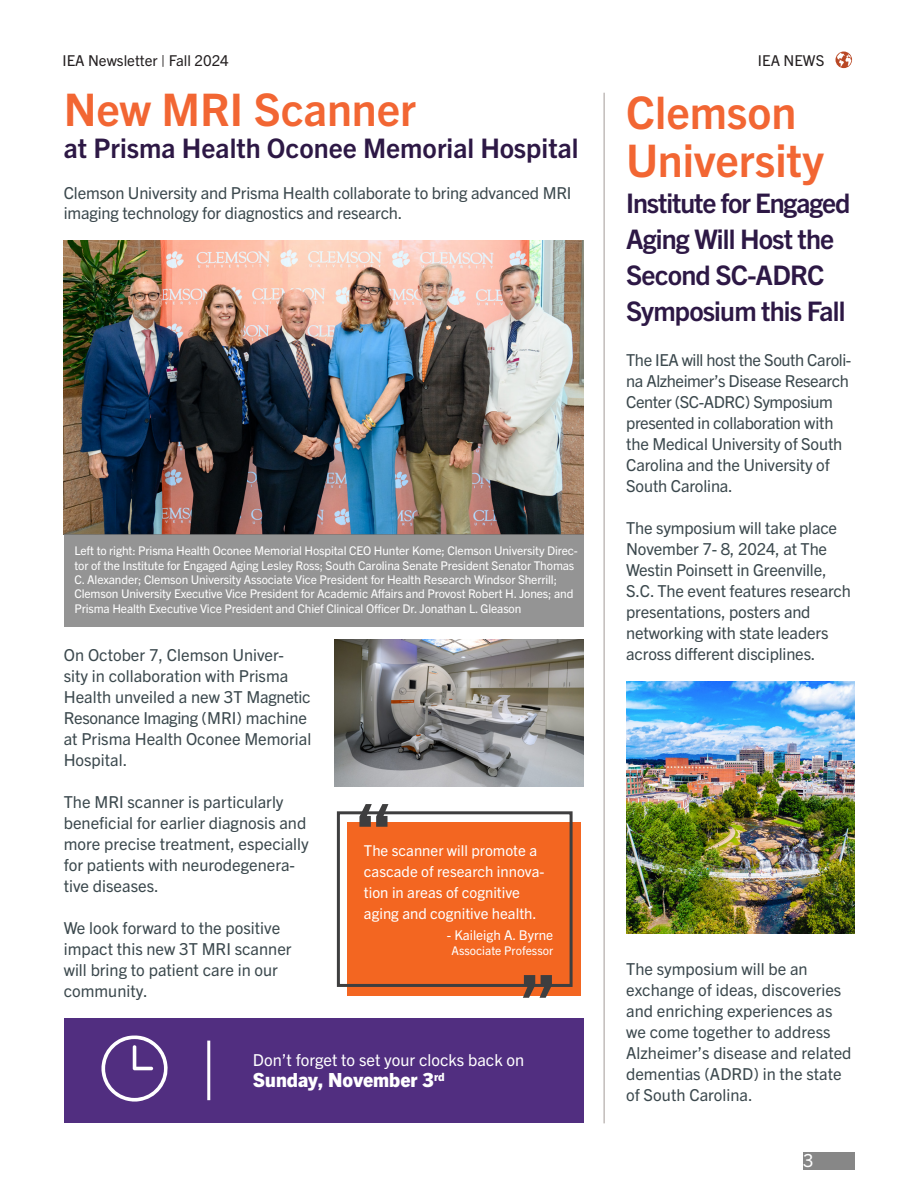
<style>
.page{position:relative;width:918px;height:1188px;background:#fff}
.page>*{position:absolute;margin:0;border:0;box-sizing:border-box;transform-origin:0 0}
.t1{font:700 45px/48px "Trade Gothic Next LT Pro";color:#f26633}
.t2{font:700 27px/36px "Trade Gothic Next LT Pro";letter-spacing:-.03em;color:#2d1845}
.t3{font:700 27px "Trade Gothic Next LT Pro";color:#2d1845}
.t4{font:800 19.5px "Trade Gothic Next LT Pro";color:#fff}
.t5{font:18px "Trade Gothic Next LT Pro";color:#fff}
.t6{font:16.5px/21px "Trade Gothic Next LT Pro";color:#3b484d}
.t7{font:16.5px/21px "Trade Gothic Next LT Pro";letter-spacing:-.025em;color:#3b484d}
.t8{font:16.5px "Trade Gothic Next LT Pro";color:#fff}
.t9{font:15px/21px "Trade Gothic Next LT Pro";color:#fff}
.t10{font:15px "Trade Gothic Next LT Pro";color:#231f20}
.t11{font:13.5px "Trade Gothic Next LT Pro";color:#fff}
.t12{font:12px/14.4px "Trade Gothic Next LT Pro";letter-spacing:-.01em;color:#fff}
</style>
<div class="page">
<div style="left:347px;top:822px;width:234px;height:174px;background:#f36621"></div>
<div style="left:337px;top:811px;width:236px;height:176px;border:3px solid #3e3e3f"></div>
<svg style="left:359px;top:804px;width:29px;height:23px"></svg>
<svg style="left:523px;top:975px;width:29px;height:23px"></svg>
<img style="left:626px;top:682px;width:228px;height:252px">
<img style="left:64px;top:241px;width:520px;height:294px">
<div style="left:64px;top:535px;width:520px;height:92px;background:#949494"></div>
<hr style="left:603px;top:93px;width:2px;height:1030px;background:#c1bcba">
<div style="left:803px;top:1152px;width:51px;height:17px;background:#878787"></div>
<div style="left:64px;top:1018px;width:520px;height:105px;background:#512e80"></div>
<svg style="left:102px;top:1035px;width:66px;height:67px"></svg>
<hr style="left:207px;top:1041px;width:3px;height:59px;background:#fff">
<img style="left:334px;top:640px;width:250px;height:147px">
<svg style="left:836px;top:52px;width:16px;height:16px"></svg>
<p class="t10" style="left:63px;top:50px;width:168px">IEA Newsletter | Fall 2024</p>
<p class="t10" style="left:758px;top:50px;width:68px">IEA NEWS</p>
<p class="t1" style="left:64px;top:82px;width:354px">New MRI Scanner</p>
<p class="t3" style="left:64px;top:130px;width:516px">at Prisma Health Oconee Memorial Hospital</p>
<p class="t6" style="left:64px;top:182px;width:509px;line-height:19.8px">Clemson University and Prisma Health collaborate to bring advanced MRI imaging technology for diagnostics and research.</p>
<p class="t12" style="left:74px;top:543px;width:505px">Left to right: Prisma Health Oconee Memorial Hospital CEO Hunter Kome; Clemson University Direc&shy;tor of the Institute for Engaged Aging Lesley Ross; South Carolina Senate President Senator Thomas C. Alexander; Clemson University Associate Vice President for Health Research Windsor Sherrill; Clemson University Executive Vice President for Academic Affairs and Provost Robert H. Jones; and Prisma Health Executive Vice President and Chief Clinical Officer Dr. Jonathan L. Gleason</p>
<p class="t6" style="left:64px;top:643px;width:249px">On October 7, Clemson Univer&shy;sity in collaboration with Prisma<br>Health unveiled a new 3T Magnetic<br>Resonance Imaging (MRI) machine at Prisma Health Oconee Memorial<br>Hospital.</p>
<p class="t6" style="left:64px;top:790px;width:247px">The MRI scanner is particularly beneficial for earlier diagnosis and more precise treatment, especially for patients with neurodegenera&shy;tive diseases.</p>
<p class="t6" style="left:64px;top:916px;width:229px">We look forward to the positive impact this new 3T MRI scanner will bring to patient care in our community.</p>
<p class="t9" style="left:364px;top:839px;width:182px">The scanner will promote a cascade of research innova&shy;tion in areas of cognitive aging and cognitive health.</p>
<p class="t11" style="left:447px;top:926px;width:108px">- Kaileigh A. Byrne</p>
<p class="t12" style="left:451px;top:943px;width:103px">Associate Professor</p>
<p class="t8" style="left:253px;top:1049px;width:273px">Don’t forget to set your clocks back on</p>
<p class="t4" style="left:253px;top:1067px;width:193px">Sunday, November 3<sup>rd</sup></p>
<p class="t1" style="left:626px;top:85px;width:199px">Clemson<br>University</p>
<p class="t2" style="left:626px;top:183px;width:226px">Institute for Engaged<br>Aging Will Host the<br>Second SC-ADRC<br>Symposium this Fall</p>
<p class="t7" style="left:626px;top:348px;width:227px">The IEA will host the South Caroli&shy;na Alzheimer’s Disease Research<br>Center (SC-ADRC) Symposium presented in collaboration with the Medical University of South<br>Carolina and the University of<br>South Carolina.</p>
<p class="t6" style="left:626px;top:516px;width:226px">The symposium will take place<br>November 7- 8, 2024, at The<br>Westin Poinsett in Greenville,<br>S.C. The event features research presentations, posters and networking with state leaders across different disciplines.</p>
<p class="t6" style="left:626px;top:957px;width:227px">The symposium will be an exchange of ideas, discoveries and enriching experiences as we come together to address<br>Alzheimer’s disease and related dementias (ADRD) in the state of South Carolina.</p>
<p class="t5" style="left:803px;top:1148px;width:12px">3</p>
</div>
